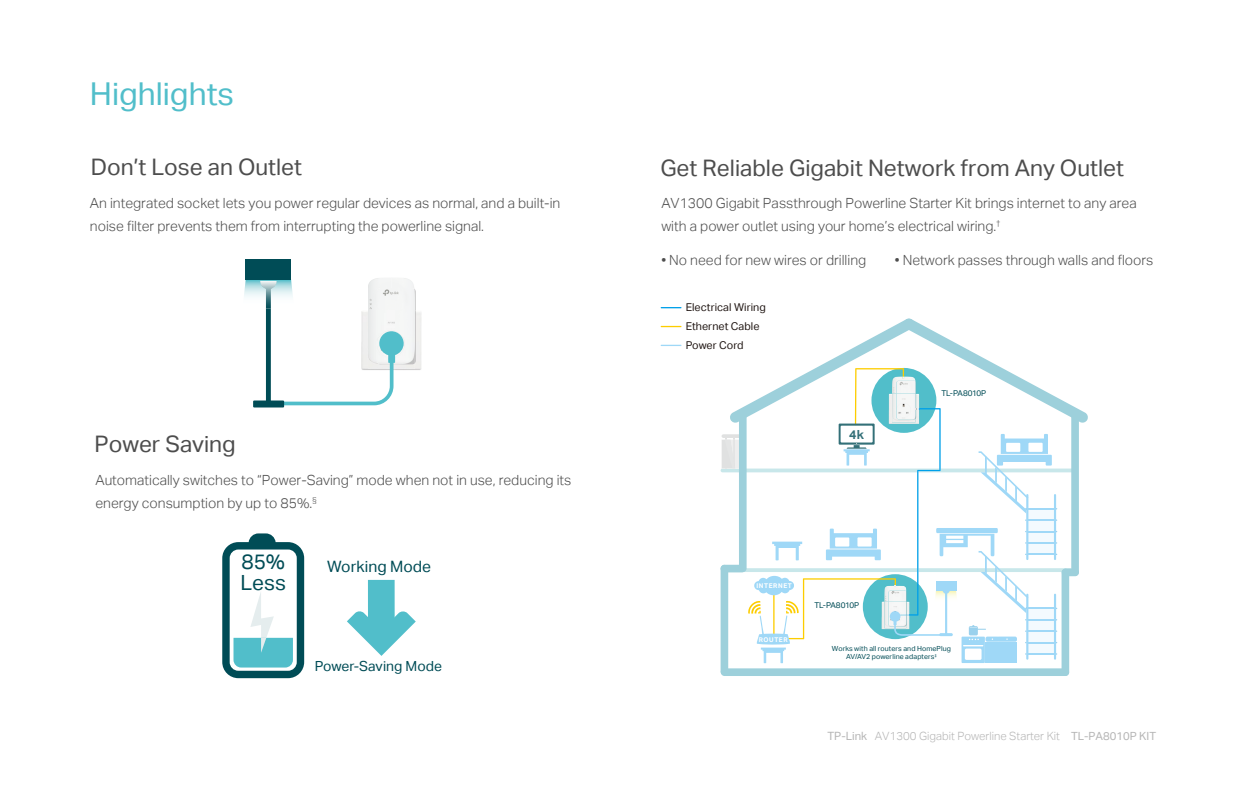
<style>
.page{position:relative;width:1260px;height:788px;background:#fff}
.page>*{position:absolute;margin:0;border:0;box-sizing:border-box;transform-origin:0 0}
.t1{font:31.5px "TP Link Aktiv Regular";color:#51beca}
.t2{font:22.75px "TP Link Aktiv Regular";color:#4d4d4d}
.t3{font:20.91px/20.9px "TP Link Aktiv Regular";color:#004c56}
.t4{font:15.66px "TP Link Aktiv Regular";color:#004c56}
.t5{font:14px/22.8px "TP Link Aktiv Light";color:#4d4d4d}
.t6{font:13.91px "TP Link Aktiv Regular";color:#004c56}
.t7{font:12.51px "TP Link Aktiv Bold";color:#337078}
.t8{font:11.38px "TP Link Aktiv Light";color:#b5b5b5}
.t9{font:10.76px/18.6px "TP Link Aktiv Regular";letter-spacing:.005em;color:#221815}
.t10{font:8.05px "TP Link Aktiv Regular";letter-spacing:-.005em;color:#004c56}
.t11{font:7px/8.4px "TP Link Aktiv Regular";letter-spacing:.015em;color:#004c56;text-align:center}
.t12{font:6.48px "TP Link Aktiv Bold";letter-spacing:.085em;color:#fff}
.s1{font-family:"TP Link Aktiv Regular"}
.s2{font-family:"TP Link Aktiv Regular";font-size:11.2px}
</style>
<div class="page">
<svg style="left:347px;top:611px;width:69px;height:45px"></svg>
<div style="left:368px;top:580px;width:27px;height:54px;background:#51beca"></div>
<svg style="left:222px;top:533px;width:82px;height:145px"></svg>
<svg style="left:661px;top:307px;width:20px;height:1px"></svg>
<svg style="left:661px;top:326px;width:20px;height:1px"></svg>
<svg style="left:661px;top:345px;width:20px;height:1px"></svg>
<div style="left:721px;top:565px;width:7px;height:110px;background:#9dd0db;border-radius:4px"></div>
<div style="left:1062px;top:568px;width:7px;height:108px;background:#9dd0db;border-radius:4px"></div>
<div style="left:721px;top:668px;width:348px;height:8px;background:#9dd0db;border-radius:4px"></div>
<svg style="left:721px;top:318px;width:367px;height:351px"></svg>
<img style="left:244px;top:277px;width:48px;height:20px">
<div style="left:246px;top:258px;width:45px;height:21px;background:#004c56"></div>
<svg style="left:415px;top:290px;width:1px;height:20px"></svg>
<img style="left:415px;top:310px;width:1px;height:53px">
<img style="left:404px;top:364px;width:11px;height:5px">
<img style="left:404px;top:288px;width:11px;height:76px">
<svg style="left:260px;top:281px;width:144px;height:124px"></svg>
<div style="left:253px;top:400px;width:31px;height:7px;background:#004c56"></div>
<h1 class="t1" style="left:90px;top:76px;width:146px">Highlights</h1>
<h2 class="t2" style="left:91px;top:154px;width:213px">Don’t Lose an Outlet</h2>
<p class="t5" style="left:90px;top:192px;width:472px">An integrated socket lets you power regular devices as normal, and a built-in noise filter prevents them from interrupting the powerline signal.</p>
<h2 class="t2" style="left:94px;top:430px;width:143px">Power Saving</h2>
<p class="t5" style="left:95px;top:468px;width:478px">Automatically switches to “Power-Saving” mode when not in use, reducing its energy consumption by up to 85%.<sup>§</sup></p>
<h3 class="t3" style="left:240px;top:551px;width:47px">85%<br>Less</h3>
<p class="t4" style="left:327px;top:557px;width:106px">Working Mode</p>
<p class="t6" style="left:315px;top:657px;width:129px">Power-Saving Mode</p>
<h2 class="t2" style="left:660px;top:154px;width:465px">Get Reliable Gigabit Network from Any Outlet</h2>
<p class="t5" style="left:661px;top:192px;width:477px">AV1300 Gigabit Passthrough Powerline Starter Kit brings internet to any area with a power outlet using your home’s electrical wiring.<sup>†</sup></p>
<p class="t5" style="left:661px;top:248px;width:206px">• No need for new wires or drilling</p>
<p class="t5" style="left:895px;top:248px;width:260px">• Network passes through walls and floors</p>
<p class="t9" style="left:686px;top:298px;width:82px">Electrical Wiring<br>Ethernet Cable<br>Power Cord</p>
<p class="t7" style="left:849px;top:427px;width:16px">4k</p>
<p class="t10" style="left:941px;top:389px;width:46px">TL-PA8010P</p>
<p class="t12" style="left:756px;top:582px;width:37px">INTERNET</p>
<p class="t12" style="left:759px;top:635px;width:30px">ROUTER</p>
<p class="t10" style="left:814px;top:600px;width:46px">TL-PA8010P</p>
<p class="t11" style="left:832px;top:644px;width:120px">Works with all routers and HomePlug<br>AV/AV2 powerline adapters<sup>‡</sup></p>
<p class="t8" style="left:827px;top:729px;width:330px"><span class="s1">TP-Link</span> AV1300 Gigabit Powerline Starter Kit <span class="s2">TL-PA8010P KIT</span></p>
</div>
